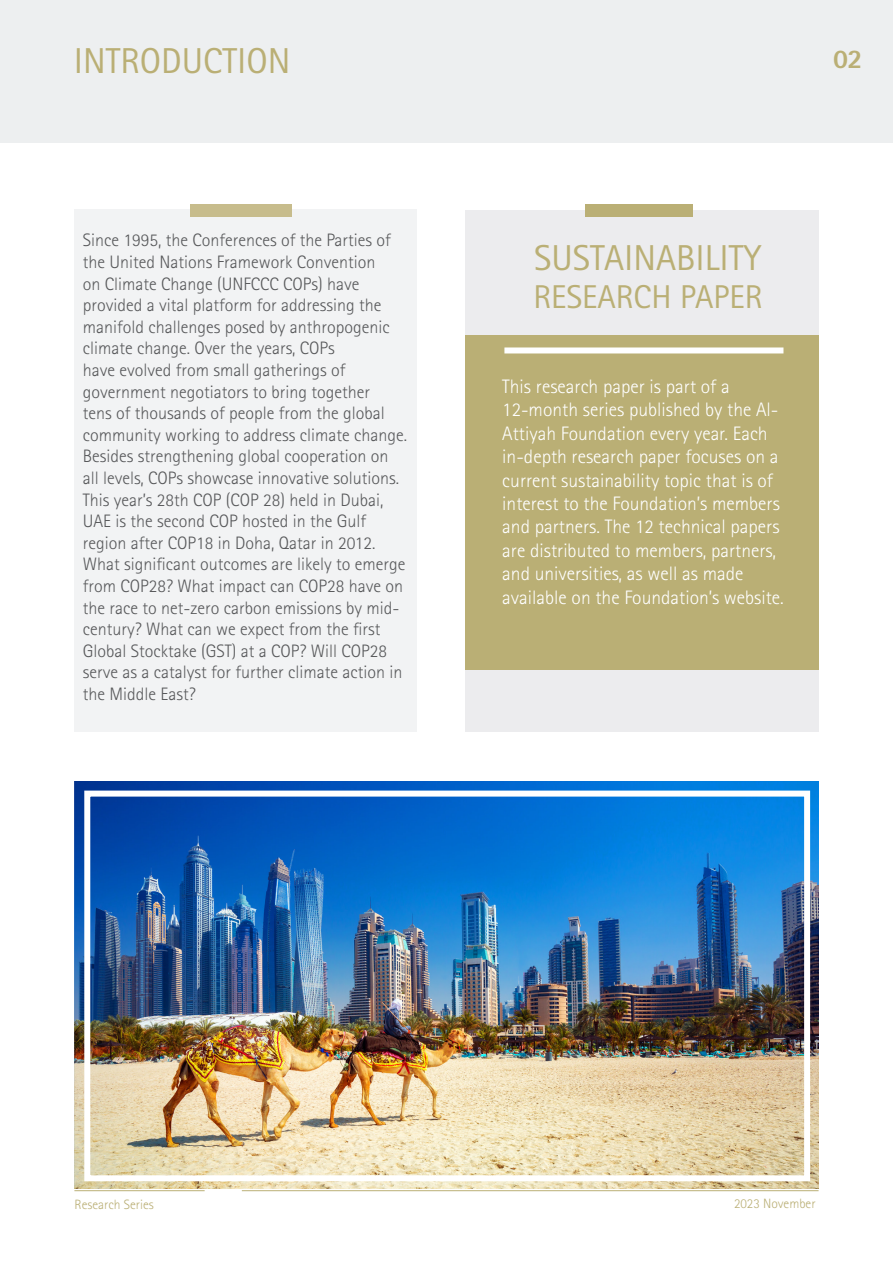
<style>
.page{position:relative;width:893px;height:1263px;background:#fff}
.page>*{position:absolute;margin:0;border:0;box-sizing:border-box;transform-origin:0 0}
.t1{font:36px "Rotis Sans Serif Std";color:#baaf75}
.t2{font:33px "Rotis Sans Serif Std";color:#baaf75}
.t3{font:800 27px "Rotis Sans Serif Std";color:#baaf75}
.t4{font:300 19.5px/23.4px "Rotis Sans Serif Std";color:#fff}
.t5{font:300 18px/21.6px "Rotis Sans Serif Std";color:#57585a}
.t6{font:300 13.5px "Rotis Sans Serif Std";color:#baaf75}
</style>
<div class="page">
<div style="left:0;top:0;width:893px;height:142px;background:#edeff0"></div>
<hr style="left:0;top:0;width:1px;height:143px;background:#baaf75">
<div style="left:465px;top:210px;width:354px;height:521px;background:#ececee"></div>
<div style="left:465px;top:335px;width:354px;height:335px;background:#baaf75"></div>
<div style="left:504px;top:347px;width:279px;height:6px;background:#fff"></div>
<div style="left:74px;top:209px;width:343px;height:522px;background:#f2f3f4"></div>
<div style="left:190px;top:205px;width:101px;height:12px;background:#c7bc8c"></div>
<div style="left:585px;top:205px;width:108px;height:12px;background:#baaf75"></div>
<img style="left:74px;top:781px;width:745px;height:407px">
<div style="left:84px;top:790px;width:726px;height:391px;border:6px solid #fff"></div>
<hr style="left:74px;top:1190px;width:131px;height:1px;background:#baaf75">
<hr style="left:242px;top:1190px;width:577px;height:1px;background:#baaf75">
<p class="t1" style="left:74px;top:40px;width:218px">INTRODUCTION</p>
<p class="t5" style="left:83px;top:229px;width:326px">Since 1995, the Conferences of the Parties of the United Nations Framework Convention<br>on Climate Change (UNFCCC COPs) have provided a vital platform for addressing the manifold challenges posed by anthropogenic climate change. Over the years, COPs<br>have evolved from small gatherings of government negotiators to bring together<br>tens of thousands of people from the global community working to address climate change.<br>Besides strengthening global cooperation on all levels, COPs showcase innovative solutions.<br>This year’s 28th COP (COP 28) held in Dubai, UAE is the second COP hosted in the Gulf region after COP18 in Doha, Qatar in 2012.<br>What significant outcomes are likely to emerge from COP28? What impact can COP28 have on the race to net-zero carbon emissions by mid&shy;century? What can we expect from the first Global Stocktake (GST) at a COP? Will COP28 serve as a catalyst for further climate action in the Middle East?</p>
<p class="t3" style="left:833px;top:41px;width:31px">02</p>
<p class="t1" style="left:534px;top:237px;width:229px">SUSTAINABILITY</p>
<p class="t2" style="left:533px;top:277px;width:231px">RESEARCH PAPER</p>
<p class="t4" style="left:502px;top:375px;width:283px">This research paper is part of a 12-month series published by the Al-Attiyah Foundation every year. Each in-depth research paper focuses on a current sustainability topic that is of interest to the Foundation’s members and partners. The 12 technical papers are distributed to members, partners, and universities, as well as made available on the Foundation’s website.</p>
<p class="t6" style="left:74px;top:1197px;width:81px">Research Series</p>
<p class="t6" style="left:734px;top:1196px;width:83px">2023 November</p>
</div>
